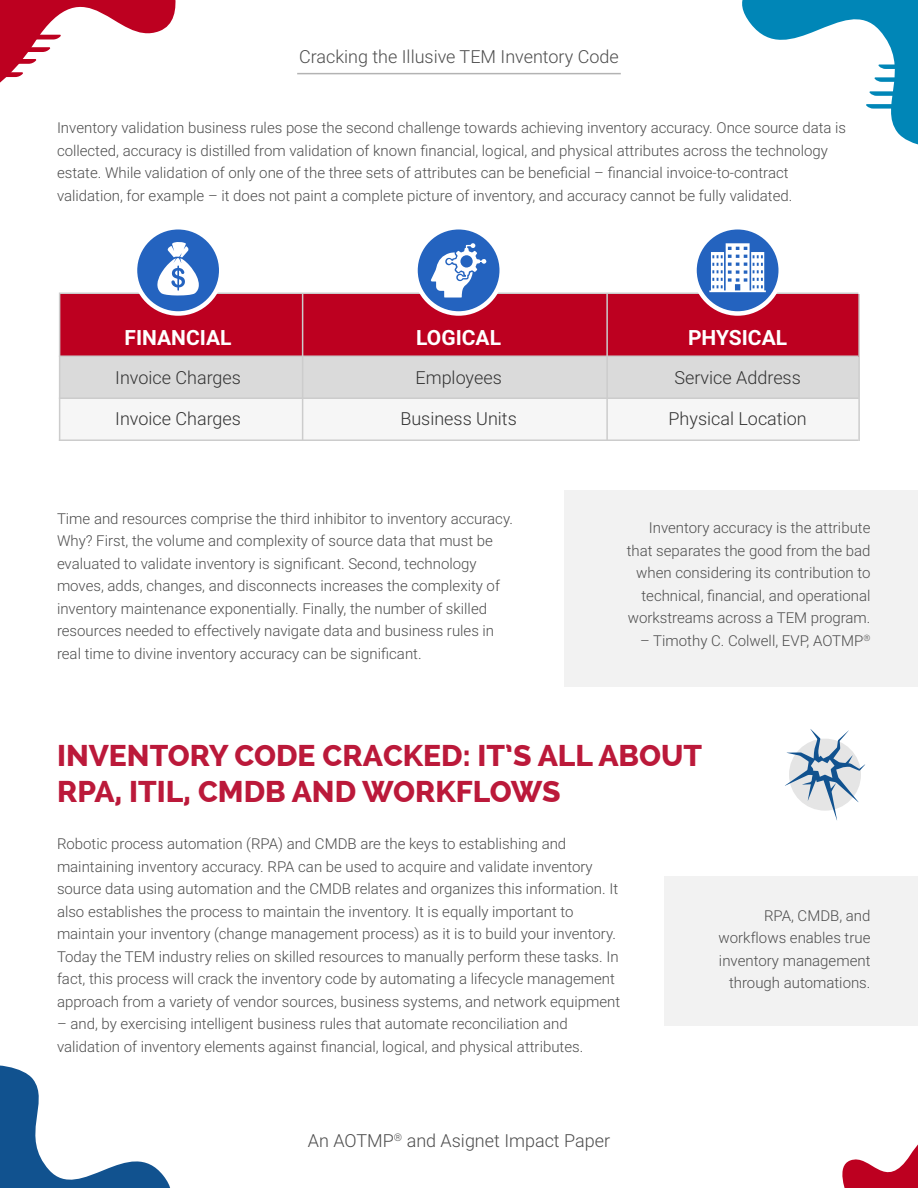
<style>
.page{position:relative;width:918px;height:1188px;background:#fff}
.page>*{position:absolute;margin:0;border:0;box-sizing:border-box;transform-origin:0 0}
.t1{font:800 30px/36px "Raleway";color:#bb193a}
.t2{font:700 21px "Roboto";color:#fff}
.t3{font:300 18px "Roboto";color:#333}
.t4{font:300 18px "Roboto";color:#4d4d4d}
.t5{font:300 15px/22.5px "Roboto";color:#4d4d4d}
</style>
<div class="page">
<svg style="left:0;top:0;width:176px;height:83px"></svg>
<svg style="left:742px;top:0;width:176px;height:145px"></svg>
<svg style="left:842px;top:1144px;width:76px;height:44px"></svg>
<svg style="left:0;top:1065px;width:170px;height:123px"></svg>
<div style="left:59px;top:294px;width:799px;height:63px;background:#bd0020"></div>
<div style="left:59px;top:357px;width:799px;height:42px;background:#dadada"></div>
<div style="left:59px;top:399px;width:799px;height:42px;background:#f6f6f6"></div>
<hr style="left:302px;top:294px;width:1px;height:147px;background:#ccc">
<hr style="left:59px;top:440px;width:799px;height:1px;background:#ccc">
<hr style="left:59px;top:292px;width:799px;height:2px;background:#ccc">
<hr style="left:59px;top:356px;width:799px;height:1px;background:#ccc">
<hr style="left:59px;top:398px;width:799px;height:1px;background:#ccc">
<hr style="left:606px;top:294px;width:2px;height:147px;background:#ccc">
<hr style="left:858px;top:294px;width:2px;height:147px;background:#ccc">
<hr style="left:59px;top:294px;width:1px;height:147px;background:#ccc">
<svg style="left:135px;top:227px;width:86px;height:87px;background:#3f76c6"></svg>
<div style="left:133px;top:225px;width:91px;height:91px;border:4px solid #fff;border-radius:50%"></div>
<svg style="left:416px;top:227px;width:86px;height:87px;background:#477cc9"></svg>
<div style="left:413px;top:225px;width:91px;height:91px;border:4px solid #fff;border-radius:50%"></div>
<svg style="left:694px;top:227px;width:87px;height:87px;background:#477cc9"></svg>
<div style="left:692px;top:225px;width:91px;height:91px;border:4px solid #fff;border-radius:50%"></div>
<svg style="left:157px;top:242px;width:42px;height:54px"></svg>
<svg style="left:431px;top:243px;width:56px;height:55px"></svg>
<svg style="left:785px;top:729px;width:80px;height:91px"></svg>
<div style="left:564px;top:490px;width:354px;height:197px;background:#f2f2f2"></div>
<div style="left:664px;top:876px;width:254px;height:150px;background:#f2f2f2"></div>
<svg style="left:709px;top:243px;width:57px;height:49px"></svg>
<hr style="left:297px;top:73px;width:324px;height:1px;background:#b3b3b3">
<p class="t4" style="left:299px;top:43px;width:321px">Cracking the Illusive TEM Inventory Code</p>
<p class="t5" style="left:57px;top:116px;width:791px">Inventory validation business rules pose the second challenge towards achieving inventory accuracy. Once source data is collected, accuracy is distilled from validation of known financial, logical, and physical attributes across the technology estate. While validation of only one of the three sets of attributes can be beneficial – financial invoice-to-contract validation, for example – it does not paint a complete picture of inventory, and accuracy cannot be fully validated.</p>
<h2 class="t2" style="left:125px;top:323px;width:109px">FINANCIAL</h2>
<p class="t3" style="left:115px;top:365px;width:127px">Invoice Charges</p>
<p class="t3" style="left:415px;top:365px;width:88px">Employees</p>
<p class="t3" style="left:674px;top:365px;width:128px">Service Address</p>
<h2 class="t2" style="left:416px;top:323px;width:86px">LOGICAL</h2>
<h2 class="t2" style="left:688px;top:323px;width:101px">PHYSICAL</h2>
<p class="t3" style="left:115px;top:406px;width:127px">Invoice Charges</p>
<p class="t3" style="left:400px;top:406px;width:118px">Business Units</p>
<p class="t3" style="left:668px;top:406px;width:140px">Physical Location</p>
<p class="t5" style="left:57px;top:507px;width:457px">Time and resources comprise the third inhibitor to inventory accuracy.<br>Why? First, the volume and complexity of source data that must be evaluated to validate inventory is significant. Second, technology moves, adds, changes, and disconnects increases the complexity of inventory maintenance exponentially. Finally, the number of skilled resources needed to effectively navigate data and business rules in real time to divine inventory accuracy can be significant.</p>
<p class="t5" style="left:627px;top:516px;width:245px;text-align:right">Inventory accuracy is the attribute that separates the good from the bad when considering its contribution to technical, financial, and operational workstreams across a TEM program.</p>
<p class="t5" style="left:640px;top:629px;width:232px">– Timothy C. Colwell, EVP, AOTMP<sup>®</sup></p>
<h1 class="t1" style="left:57px;top:738px;width:647px">INVENTORY CODE CRACKED: IT’S ALL ABOUT<br>RPA, ITIL, CMDB AND WORKFLOWS</h1>
<p class="t5" style="left:57px;top:832px;width:565px">Robotic process automation (RPA) and CMDB are the keys to establishing and maintaining inventory accuracy. RPA can be used to acquire and validate inventory source data using automation and the CMDB relates and organizes this information. It also establishes the process to maintain the inventory. It is equally important to maintain your inventory (change management process) as it is to build your inventory.<br>Today the TEM industry relies on skilled resources to manually perform these tasks. In fact, this process will crack the inventory code by automating a lifecycle management approach from a variety of vendor sources, business systems, and network equipment</p>
<p class="t5" style="left:57px;top:1012px;width:528px">– and, by exercising intelligent business rules that automate reconciliation and validation of inventory elements against financial, logical, and physical attributes.</p>
<p class="t5" style="left:719px;top:903px;width:153px;text-align:right">RPA, CMDB, and workflows enables true inventory management through automations.</p>
<p class="t4" style="left:308px;top:1128px;width:304px">An AOTMP<sup>®</sup> and Asignet Impact Paper</p>
</div>
